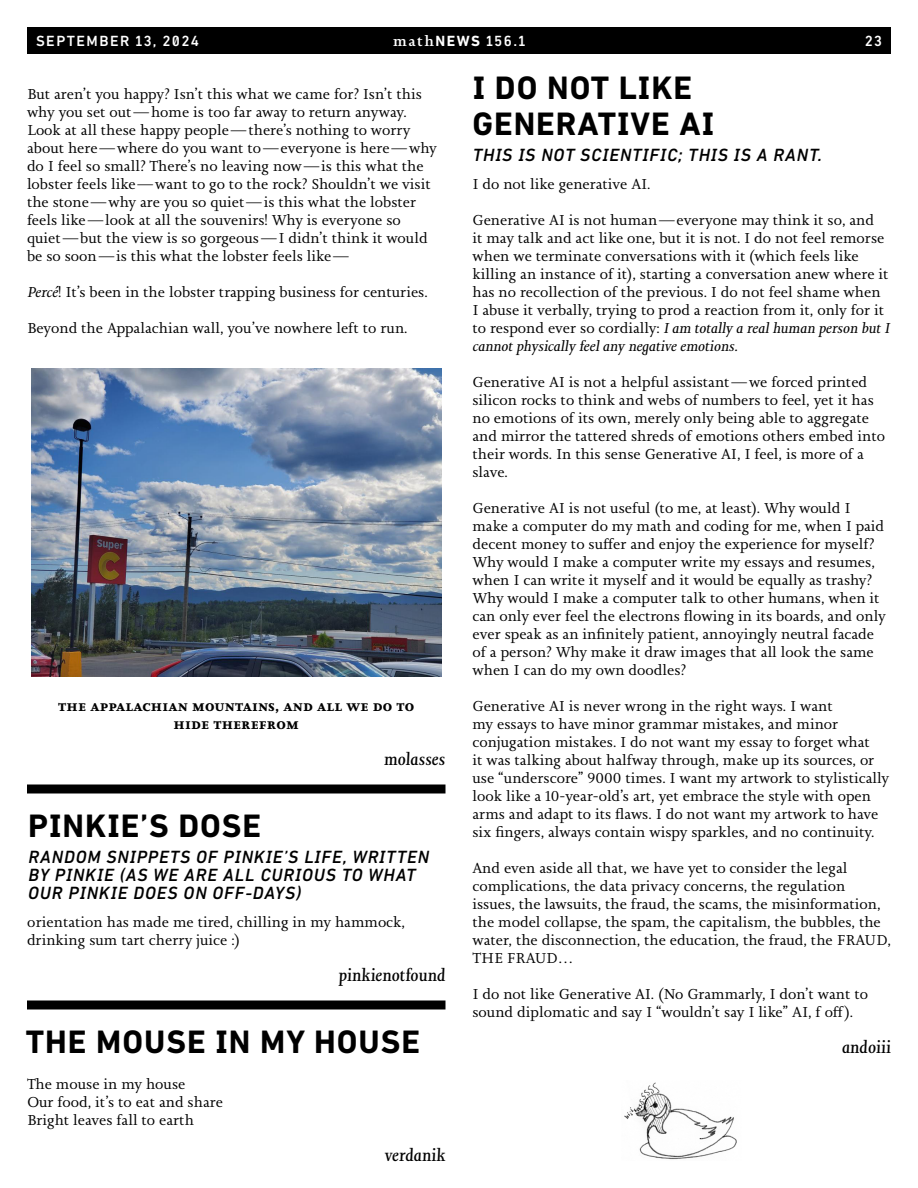
<style>
.page{position:relative;width:918px;height:1188px;background:#fff}
.page>*{position:absolute;margin:0;border:0;box-sizing:border-box;transform-origin:0 0}
.Title____Overbar{font:700 33px/36px "DIN Next W1 G";letter-spacing:.03em;color:#000}
.Subtitle{font:italic 500 18px/18px "DIN Next W1 G";letter-spacing:.05em;color:#000}
.Author{font:italic 18px "Joanna Nova";color:#000}
.Body{font:15px/18px "Joanna Nova";color:#000}
.Figure_Caption{font:700 15px/18px "Joanna Nova";letter-spacing:.01em;color:#000;text-align:center}
.t1{font:500 15px "DIN Next W1 G";letter-spacing:.1em;color:#fff}
.s1{font-family:"Joanna Nova"}
.s2{font-weight:700}
.s3{font-style:italic}
</style>
<div class="page">
<div style="left:27px;top:784px;width:419px;height:10px;background:#000"></div>
<div style="left:27px;top:1000px;width:419px;height:10px;background:#000"></div>
<img style="left:31px;top:369px;width:410px;height:307px">
<img style="left:624px;top:1082px;width:113px;height:78px">
<div style="left:27px;top:27px;width:864px;height:27px;background:#000"></div>
<p class="t1" style="left:36px;top:32px;width:165px">SEPTEMBER 13, 2024</p>
<p class="t1" style="left:393px;top:32px;width:133px"><span class="s1">math</span><span class="s2">NEWS</span> 156.1</p>
<p class="t1" style="left:865px;top:32px;width:18px">23</p>
<p class="Body" style="left:27px;top:85px;width:411px">But aren’t you happy? Isn’t this what we came for? Isn’t this why you set out—home is too far away to return anyway.<br>Look at all these happy people—there’s nothing to worry about here—where do you want to—everyone is here—why do I feel so small? There’s no leaving now—is this what the lobster feels like—want to go to the rock? Shouldn’t we visit the stone—why are you so quiet—is this what the lobster feels like—look at all the souvenirs! Why is everyone so quiet—but the view is so gorgeous—I didn’t think it would be so soon—is this what the lobster feels like—</p>
<p class="Body" style="left:27px;top:283px;width:402px"><span class="s3">Percé</span>! It’s been in the lobster trapping business for centuries.</p>
<p class="Body" style="left:27px;top:319px;width:382px">Beyond the Appalachian wall, you’ve nowhere left to run.</p>
<p class="Figure_Caption" style="left:58px;top:697px;width:357px">the Appalachian Mountains, and all we do to hide therefrom</p>
<p class="Author" style="left:384px;top:747px;width:63px">molasses</p>
<p class="Title____Overbar" style="left:28px;top:808px;width:235px">PINKIE’S DOSE</p>
<p class="Subtitle" style="left:28px;top:847px;width:403px">RANDOM SNIPPETS OF PINKIE’S LIFE, WRITTEN<br>BY PINKIE (AS WE ARE ALL CURIOUS TO WHAT<br>OUR PINKIE DOES ON OFF-DAYS)</p>
<p class="Body" style="left:27px;top:913px;width:380px">orientation has made me tired, chilling in my hammock, drinking sum tart cherry juice :)</p>
<p class="Author" style="left:339px;top:963px;width:108px">pinkienotfound</p>
<p class="Title____Overbar" style="left:26px;top:1024px;width:396px">THE MOUSE IN MY HOUSE</p>
<p class="Body" style="left:27px;top:1075px;width:197px">The mouse in my house<br>Our food, it’s to eat and share<br>Bright leaves fall to earth</p>
<p class="Author" style="left:385px;top:1143px;width:62px">verdanik</p>
<p class="Title____Overbar" style="left:472px;top:70px;width:243px">I DO NOT LIKE<br>GENERATIVE AI</p>
<p class="Subtitle" style="left:473px;top:145px;width:351px">THIS IS NOT SCIENTIFIC; THIS IS A RANT.</p>
<p class="Body" style="left:472px;top:175px;width:180px">I do not like generative AI.</p>
<p class="Body" style="left:472px;top:211px;width:421px">Generative AI is not human—everyone may think it so, and<br>it may talk and act like one, but it is not. I do not feel remorse when we terminate conversations with it (which feels like killing an instance of it), starting a conversation anew where it has no recollection of the previous. I do not feel shame when<br>I abuse it verbally, trying to prod a reaction from it, only for it to respond ever so cordially: <span class="s3">I am totally a real human person but I cannot physically feel any negative emotions.</span></p>
<p class="Body" style="left:472px;top:373px;width:414px">Generative AI is not a helpful assistant—we forced printed silicon rocks to think and webs of numbers to feel, yet it has no emotions of its own, merely only being able to aggregate and mirror the tattered shreds of emotions others embed into their words. In this sense Generative AI, I feel, is more of a slave.</p>
<p class="Body" style="left:472px;top:499px;width:415px">Generative AI is not useful (to me, at least). Why would I make a computer do my math and coding for me, when I paid decent money to suffer and enjoy the experience for myself?<br>Why would I make a computer write my essays and resumes, when I can write it myself and it would be equally as trashy?<br>Why would I make a computer talk to other humans, when it can only ever feel the electrons flowing in its boards, and only ever speak as an infinitely patient, annoyingly neutral facade of a person? Why make it draw images that all look the same when I can do my own doodles?</p>
<p class="Body" style="left:472px;top:697px;width:418px">Generative AI is never wrong in the right ways. I want<br>my essays to have minor grammar mistakes, and minor conjugation mistakes. I do not want my essay to forget what<br>it was talking about halfway through, make up its sources, or use “underscore” 9000 times. I want my artwork to stylistically look like a 10-year-old’s art, yet embrace the style with open arms and adapt to its flaws. I do not want my artwork to have six fingers, always contain wispy sparkles, and no continuity.</p>
<p class="Body" style="left:472px;top:859px;width:420px">And even aside all that, we have yet to consider the legal complications, the data privacy concerns, the regulation issues, the lawsuits, the fraud, the scams, the misinformation, the model collapse, the spam, the capitalism, the bubbles, the water, the disconnection, the education, the fraud, the FRAUD, THE FRAUD…</p>
<p class="Body" style="left:472px;top:985px;width:397px">I do not like Generative AI. (No Grammarly, I don’t want to sound diplomatic and say I “wouldn’t say I like” AI, f off).</p>
<p class="Author" style="left:842px;top:1035px;width:50px">andoiii</p>
</div>
